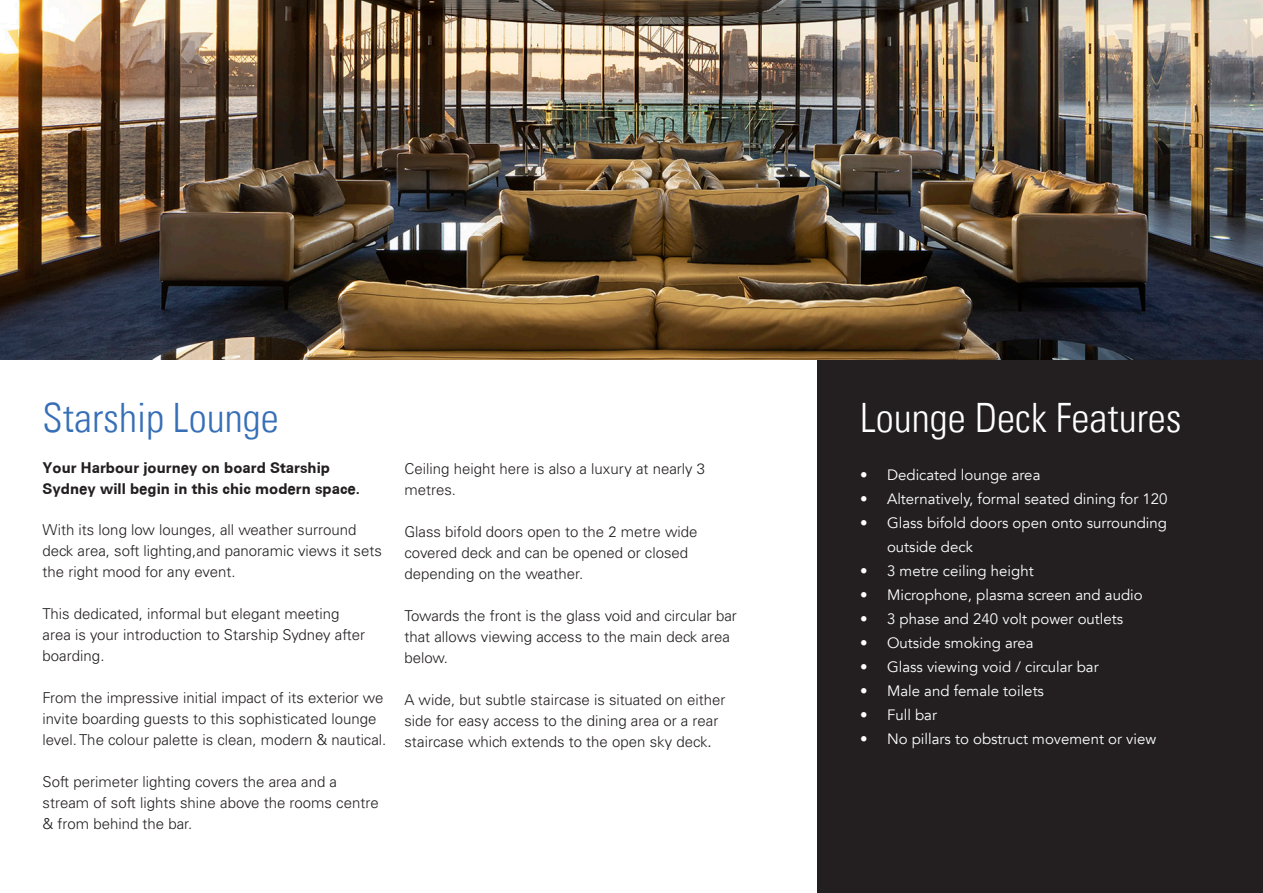
<style>
.page{position:relative;width:1263px;height:893px;background:#fff}
.page>*{position:absolute;margin:0;border:0;box-sizing:border-box;transform-origin:0 0}
.t1{font:300 condensed 40.5px "Univers LT";color:#fff}
.t2{font:300 condensed 40.5px "Univers LT";color:#376fb7}
.t3{font:300 15px/21px "Univers";color:#231f20}
.t4{font:15px/24px "Avenir";color:#fff}
.t5{font:700 15px/21px "Univers CE";color:#231f20}
.s1{font-family:"Avenir";font-weight:400}
</style>
<div class="page">
<div style="left:817px;top:359px;width:446px;height:534px;background:#231f20"></div>
<img style="left:0;top:0;width:1263px;height:359px">
<p class="t2" style="left:43px;top:394px;width:238px">Starship Lounge</p>
<p class="t5" style="left:43px;top:458px;width:319px">Your Harbour journey on board Starship<br>Sydney will begin in this chic modern space.</p>
<p class="t3" style="left:43px;top:519px;width:341px">With its long low lounges, all weather surround deck area, soft lighting,and panoramic views it sets the right mood for any event.</p>
<p class="t3" style="left:43px;top:603px;width:324px">This dedicated, informal but elegant meeting area is your introduction to Starship Sydney after boarding.</p>
<p class="t3" style="left:43px;top:687px;width:345px">From the impressive initial impact of its exterior we invite boarding guests to this sophisticated lounge level. The colour palette is clean, modern &amp; nautical.</p>
<p class="t3" style="left:43px;top:771px;width:338px">Soft perimeter lighting covers the area and a stream of soft lights shine above the rooms centre &amp; from behind the bar.</p>
<p class="t3" style="left:404px;top:458px;width:302px">Ceiling height here is also a luxury at nearly 3 metres.</p>
<p class="t3" style="left:404px;top:521px;width:295px">Glass bifold doors open to the 2 metre wide covered deck and can be opened or closed depending on the weather.</p>
<p class="t3" style="left:404px;top:605px;width:334px">Towards the front is the glass void and circular bar that allows viewing access to the main deck area below.</p>
<p class="t3" style="left:404px;top:689px;width:322px">A wide, but subtle staircase is situated on either side for easy access to the dining area or a rear staircase which extends to the open sky deck<span class="s1">.</span></p>
<p class="t1" style="left:860px;top:394px;width:323px">Lounge Deck Features</p>
<p class="t4" style="left:860px;top:464px;width:182px">• Dedicated lounge area</p>
<p class="t4" style="left:860px;top:488px;width:309px">• Alternatively, formal seated dining for 120</p>
<p class="t4" style="left:887px;top:512px;width:281px;text-indent:-27px">• Glass bifold doors open onto surrounding outside deck</p>
<p class="t4" style="left:860px;top:560px;width:175px">• 3 metre ceiling height</p>
<p class="t4" style="left:860px;top:584px;width:284px">• Microphone, plasma screen and audio</p>
<p class="t4" style="left:860px;top:608px;width:265px">• 3 phase and 240 volt power outlets</p>
<p class="t4" style="left:860px;top:632px;width:175px">• Outside smoking area</p>
<p class="t4" style="left:860px;top:656px;width:240px">• Glass viewing void / circular bar</p>
<p class="t4" style="left:860px;top:680px;width:185px">• Male and female toilets</p>
<p class="t4" style="left:860px;top:704px;width:78px">• Full bar</p>
<p class="t4" style="left:860px;top:728px;width:298px">• No pillars to obstruct movement or view</p>
</div>
